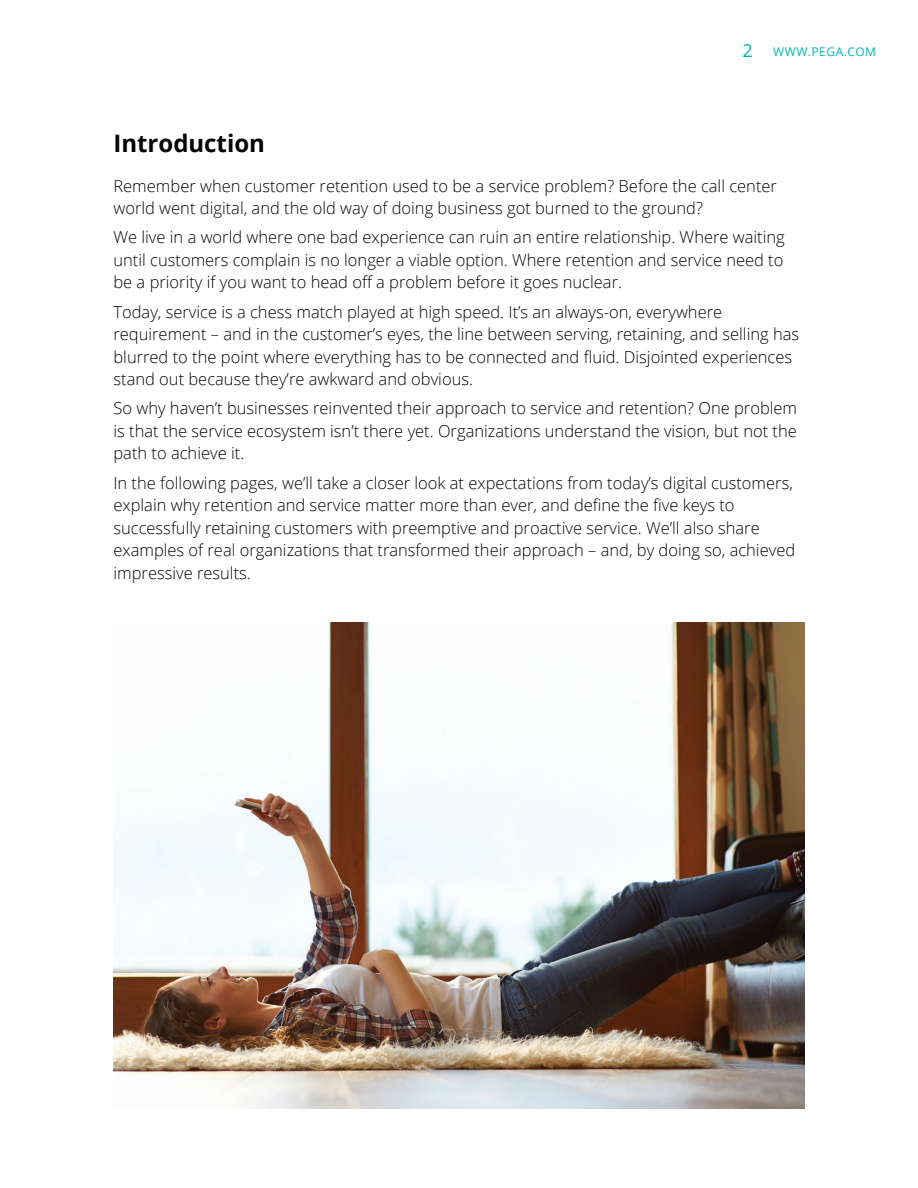
<style>
.page{position:relative;width:918px;height:1188px;background:#fff}
.page>*{position:absolute;margin:0;border:0;box-sizing:border-box;transform-origin:0 0}
.t1{font:700 24px "Open Sans";color:#040503}
.t2{font:300 16.5px/22.5px "Open Sans";color:#040503}
.t3{font:12px "Open Sans";letter-spacing:.04em;color:#00b5ae}
.s1{font-size:18px}
</style>
<div class="page">
<img style="left:113px;top:623px;width:692px;height:485px">
<h1 class="t1" style="left:113px;top:126px;width:153px">Introduction</h1>
<p class="t3" style="left:743px;top:44px;width:135px"><span class="s1">2</span> WWW.PEGA.COM</p>
<p class="t2" style="left:113px;top:174px;width:665px">Remember when customer retention used to be a service problem? Before the call center world went digital, and the old way of doing business got burned to the ground?</p>
<p class="t2" style="left:113px;top:226px;width:673px;text-align:justify">We live in a world where one bad experience can ruin an entire relationship. Where waiting until customers complain is no longer a viable option. Where retention and service need to be a priority if you want to head off a problem before it goes nuclear.</p>
<p class="t2" style="left:113px;top:300px;width:687px">Today, service is a chess match played at high speed. It’s an always-on, everywhere requirement – and in the customer’s eyes, the line between serving, retaining, and selling has blurred to the point where everything has to be connected and fluid. Disjointed experiences stand out because they’re awkward and obvious.</p>
<p class="t2" style="left:113px;top:397px;width:685px;text-align:justify">So why haven’t businesses reinvented their approach to service and retention? One problem is that the service ecosystem isn’t there yet. Organizations understand the vision, but not the path to achieve it.</p>
<p class="t2" style="left:113px;top:471px;width:683px">In the following pages, we’ll take a closer look at expectations from today’s digital customers, explain why retention and service matter more than ever, and define the five keys to successfully retaining customers with preemptive and proactive service. We’ll also share examples of real organizations that transformed their approach – and, by doing so, achieved impressive results.</p>
</div>
